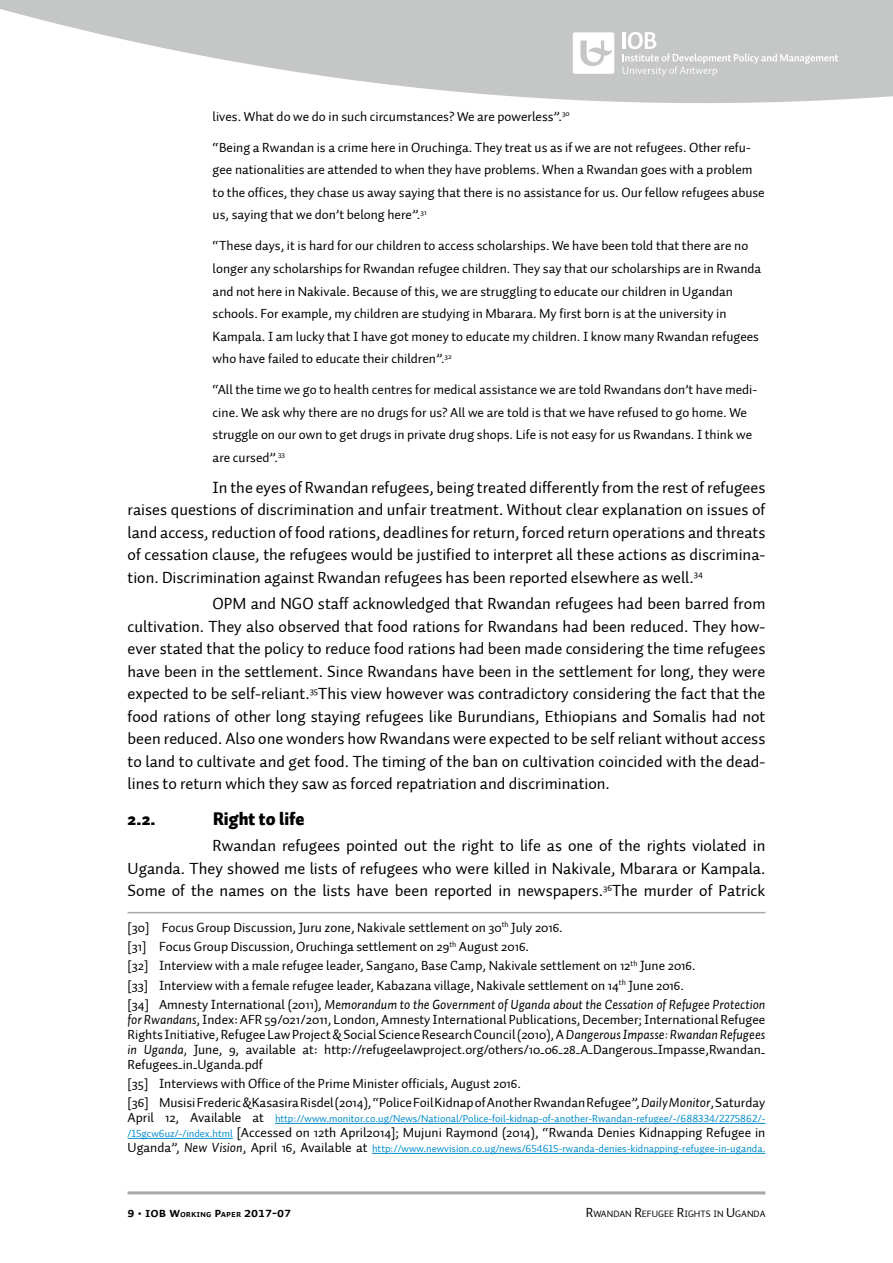
<style>
.page{position:relative;width:893px;height:1263px;background:#fff}
.page>*{position:absolute;margin:0;border:0;box-sizing:border-box;transform-origin:0 0}
.t1{font:900 18px "Auto 1";color:#000}
.t2{font:16.5px/22.5px "Auto 1";color:#000;text-align:justify}
.t3{font:13.5px/22.5px "Auto 1";color:#000}
.t4{font:13.5px "Auto 1 Bold Sm Cp";color:#000}
.t5{font:10.5px "Auto 1 Regular LF";color:#038dcd}
.t6{font:9.45px "Auto 1";color:#000}
.s1{font-style:italic}
.s2{font-family:"Auto 1";font-size:13.5px;color:#000}
.s3{font-family:"Auto 1 Regular LF";font-size:10.5px;color:#038dcd}
.s4{font-family:"Auto 1";font-style:italic;font-size:13.5px;color:#000}
.s5{font-size:9.45px}
.s6{font-size:13.5px}
</style>
<div class="page">
<hr style="left:128px;top:1191px;width:637px;height:3px;background:#a6a8ab">
<svg style="left:0;top:0;width:893px;height:103px;fill:#c5c7c6"></svg>
<svg style="left:623px;top:32px;width:215px;height:44px;background:#cbcdcc"></svg>
<svg style="left:573px;top:32px;width:41px;height:42px"></svg>
<hr style="left:128px;top:912px;width:637px;height:1px;background:#a6a8ab">
<hr style="left:275px;top:1123px;width:490px;height:1px;background:#038dcd">
<hr style="left:128px;top:1138px;width:105px;height:1px;background:#038dcd">
<hr style="left:372px;top:1153px;width:393px;height:1px;background:#038dcd">
<p class="t3" style="left:213px;top:105px;width:359px">lives. What do we do in such circumstances? We are powerless”.<sup>30</sup></p>
<p class="t3" style="left:213px;top:136px;width:554px">“Being a Rwandan is a crime here in Oruchinga. They treat us as if we are not refugees. Other refu&shy;gee nationalities are attended to when they have problems. When a Rwandan goes with a problem to the offices, they chase us away saying that there is no assistance for us. Our fellow refugees abuse us, saying that we don’t belong here”.<sup>31</sup></p>
<p class="t3" style="left:213px;top:235px;width:550px">“These days, it is hard for our children to access scholarships. We have been told that there are no longer any scholarships for Rwandan refugee children. They say that our scholarships are in Rwanda and not here in Nakivale. Because of this, we are struggling to educate our children in Ugandan schools. For example, my children are studying in Mbarara. My first born is at the university in Kampala. I am lucky that I have got money to educate my children. I know many Rwandan refugees who have failed to educate their children”.<sup>32</sup></p>
<p class="t3" style="left:213px;top:378px;width:546px">“All the time we go to health centres for medical assistance we are told Rwandans don’t have medi&shy;cine. We ask why there are no drugs for us? All we are told is that we have refused to go home. We struggle on our own to get drugs in private drug shops. Life is not easy for us Rwandans. I think we are cursed”.<sup>33</sup></p>
<p class="t2" style="left:128px;top:476px;width:639px;text-indent:85px">In the eyes of Rwandan refugees, being treated differently from the rest of refugees raises questions of discrimination and unfair treatment. Without clear explanation on issues of land access, reduction of food rations, deadlines for return, forced return operations and threats of cessation clause, the refugees would be justified to interpret all these actions as discrimina&shy;tion. Discrimination against Rwandan refugees has been reported elsewhere as well.<sup>34</sup></p>
<p class="t2" style="left:128px;top:593px;width:639px;text-indent:85px">OPM and NGO staff acknowledged that Rwandan refugees had been barred from cultivation. They also observed that food rations for Rwandans had been reduced. They how&shy;ever stated that the policy to reduce food rations had been made considering the time refugees have been in the settlement. Since Rwandans have been in the settlement for long, they were expected to be self-reliant.<sup>35</sup>This view however was contradictory considering the fact that the food rations of other long staying refugees like Burundians, Ethiopians and Somalis had not been reduced. Also one wonders how Rwandans were expected to be self reliant without access to land to cultivate and get food. The timing of the ban on cultivation coincided with the dead&shy;lines to return which they saw as forced repatriation and discrimination.</p>
<h1 class="t1" style="left:128px;top:806px;width:30px">2.2.</h1>
<h1 class="t1" style="left:213px;top:806px;width:93px">Right to life</h1>
<p class="t2" style="left:128px;top:835px;width:639px;text-indent:85px">Rwandan refugees pointed out the right to life as one of the rights violated in Uganda. They showed me lists of refugees who were killed in Nakivale, Mbarara or Kampala.<br>Some of the names on the lists have been reported in newspapers.<sup>36</sup>The murder of Patrick</p>
<p class="t3" style="left:128px;top:918px;width:639px;line-height:19.2px">[30] Focus Group Discussion, Juru zone, Nakivale settlement on 30<sup>th</sup> July 2016.<br>[31] Focus Group Discussion, Oruchinga settlement on 29<sup>th</sup> August 2016.<br>[32] Interview with a male refugee leader, Sangano, Base Camp, Nakivale settlement on 12<sup>th</sup> June 2016.<br>[33] Interview with a female refugee leader, Kabazana village, Nakivale settlement on 14<sup>th</sup> June 2016.<br>[34] Amnesty International (2011), <span class="s1">Memorandum to the Government of Uganda about the Cessation of Refugee Protection</span></p>
<p class="t3" style="left:128px;top:1012px;width:639px;line-height:15px;text-align:justify"><span class="s1">for Rwandans</span>, Index: AFR 59/021/2011, London, Amnesty International Publications, December; International Refugee Rights Initiative, Refugee Law Project &amp; Social Science Research Council (2010), A <span class="s1">Dangerous Impasse: Rwandan Refugees in Uganda,</span> June, 9, available at: http://refugeelawproject.org/others/10_06_28_A_Dangerous_Impasse,Rwandan_ Refugees_in_Uganda.pdf</p>
<p class="t3" style="left:128px;top:1074px;width:639px;line-height:19.2px">[35] Interviews with Office of the Prime Minister officials, August 2016.<br>[36] Musisi Frederic &amp;Kasasira Risdel (2014), “Police Foil Kidnap of Another Rwandan Refugee”, <span class="s1">Daily Monitor</span>, Saturday</p>
<p class="t5" style="left:128px;top:1112px;width:639px"><span class="s2">April 12, Available at</span> http://www.monitor.co.ug/News/National/Police-foil-kidnap-of-another-Rwandan-refugee/-/688334/2275862/-</p>
<p class="t3" style="left:128px;top:1122px;width:639px"><span class="s3">/15gcw6uz/-/index.html</span> [Accessed on 12th April2014]; Mujuni Raymond (2014), “Rwanda Denies Kidnapping Refugee in</p>
<p class="t5" style="left:128px;top:1142px;width:639px"><span class="s2">Uganda”,</span> <span class="s4">New Vision</span><span class="s2">, April 16, Available at</span> http://www.newvision.co.ug/news/654615-rwanda-denies-kidnapping-refugee-in-uganda.</p>
<p class="t4" style="left:128px;top:1204px;width:165px">9 • IOB w<span class="s5">orking</span> P<span class="s5">aper</span> 2017-07</p>
<p class="t6" style="left:586px;top:1207px;width:181px"><span class="s6">R</span>WANDAN <span class="s6">R</span>EFUGEE <span class="s6">R</span>IGHTS IN <span class="s6">U</span> GANDA</p>
</div>
